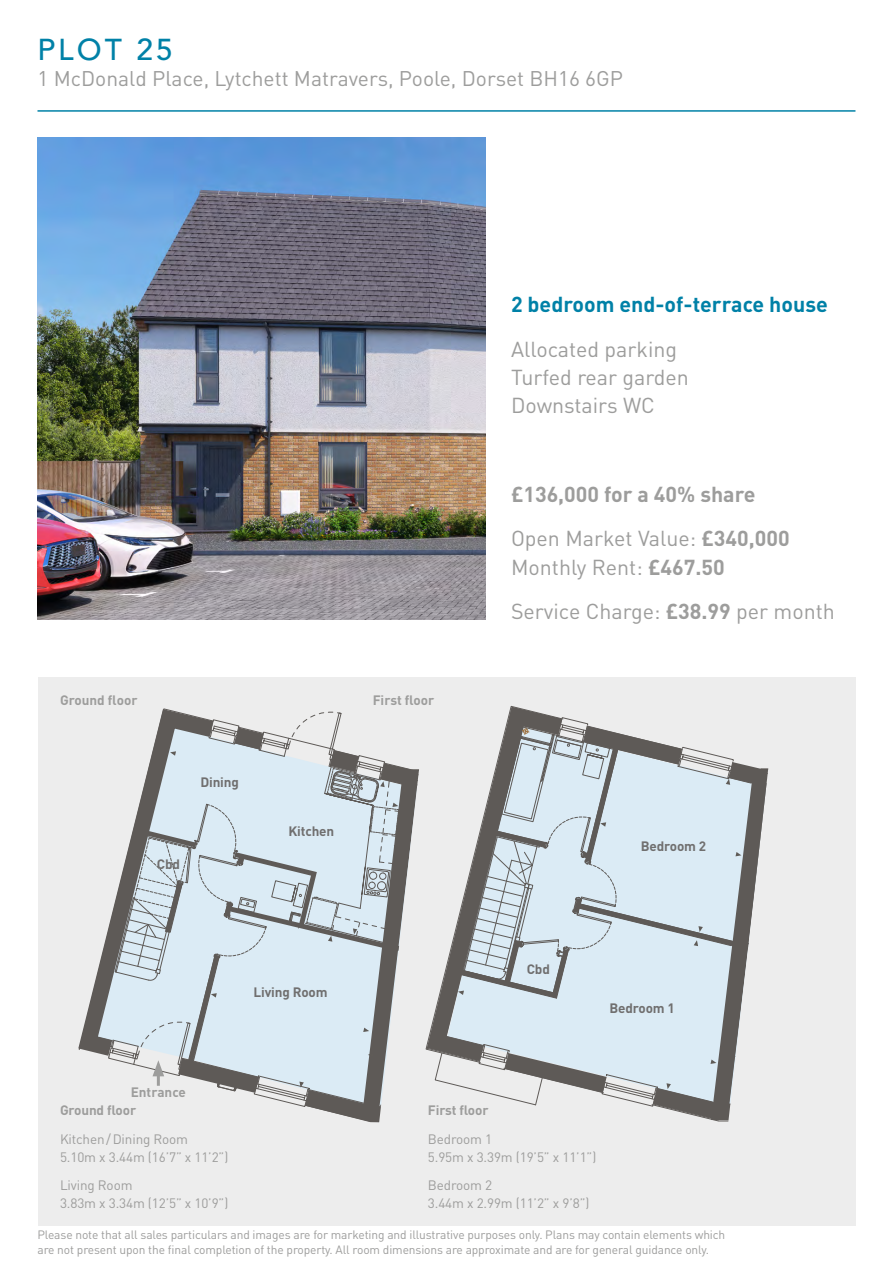
<style>
.page{position:relative;width:893px;height:1263px;background:#fff}
.page>*{position:absolute;margin:0;border:0;box-sizing:border-box;transform-origin:0 0}
.t1{font:500 30px "Avenir";letter-spacing:.1em;color:#0081a7}
.t2{font:21.45px/28px "DIN";color:#9d9d9c}
.t3{font:700 21.45px/44.5px "DIN";color:#9d9d9c}
.t4{font:700 21.45px "DIN";color:#0081a7}
.t5{font:21px "DIN";color:#9d9d9c}
.t6{font:13.5px/18px "DIN";letter-spacing:-.01em;color:#9d9d9c}
.t7{font:700 13.5px "DIN";letter-spacing:-.01em;color:#9d9d9c}
.t8{font:700 13.5px "DIN";letter-spacing:-.01em;color:#706f6f}
.t9{font:12px/15px "DIN";letter-spacing:-.01em;color:#9d9d9c}
.s1{font-weight:400}
.s2{font-weight:700}
</style>
<div class="page">
<hr style="left:38px;top:110px;width:817px;height:2px;background:#0081a7">
<div style="left:38px;top:677px;width:817px;height:548px;background:#ededed"></div>
<svg style="left:78px;top:708px;width:96px;height:342px"></svg>
<svg style="left:91px;top:711px;width:678px;height:412px"></svg>
<img style="left:38px;top:138px;width:447px;height:481px">
<h1 class="t1" style="left:38px;top:33px;width:137px">PLOT 25</h1>
<h3 class="t5" style="left:38px;top:65px;width:587px">1 McDonald Place, Lytchett Matravers, Poole, Dorset BH16 6GP</h3>
<h2 class="t4" style="left:511px;top:291px;width:318px">2 bedroom end-of-terrace house</h2>
<h2 class="t2" style="left:511px;top:335px;width:179px">Allocated parking<br>Turfed rear garden<br>Downstairs WC</h2>
<p class="t7" style="left:60px;top:692px;width:79px">Ground floor</p>
<p class="t7" style="left:373px;top:692px;width:63px">First floor</p>
<p class="t8" style="left:200px;top:773px;width:40px">Dining</p>
<p class="t8" style="left:157px;top:855px;width:25px">Cbd</p>
<p class="t8" style="left:288px;top:822px;width:47px">Kitchen</p>
<p class="t7" style="left:131px;top:1083px;width:57px">Entrance</p>
<p class="t8" style="left:253px;top:983px;width:76px">Living Room</p>
<h2 class="t3" style="left:511px;top:471px;width:280px">£136,000 for a 40% share<br><span class="s1">Open Market Value:</span> £340,000</h2>
<h2 class="t2" style="left:511px;top:544px;width:325px;line-height:44.5px">Monthly Rent: <span class="s2">£467.50<br></span>Service Charge: <span class="s2">£38.99</span> per month</h2>
<p class="t8" style="left:527px;top:960px;width:25px">Cbd</p>
<p class="t8" style="left:641px;top:837px;width:67px">Bedroom 2</p>
<p class="t8" style="left:609px;top:999px;width:67px">Bedroom 1</p>
<p class="t7" style="left:60px;top:1102px;width:78px">Ground floor</p>
<p class="t6" style="left:60px;top:1130px;width:170px">Kitchen / Dining Room<br>5.10m x 3.44m (16’7” x 11’2”)</p>
<p class="t6" style="left:60px;top:1176px;width:170px">Living Room<br>3.83m x 3.34m (12’5” x 10’9”)</p>
<p class="t7" style="left:428px;top:1102px;width:62px">First floor</p>
<p class="t6" style="left:428px;top:1130px;width:170px">Bedroom 1<br>5.95m x 3.39m (19’5” x 11’1”)</p>
<p class="t6" style="left:428px;top:1176px;width:163px">Bedroom 2<br>3.44m x 2.99m (11’2” x 9’8”)</p>
<p class="t9" style="left:38px;top:1227px;width:689px">Please note that all sales particulars and images are for marketing and illustrative purposes only. Plans may contain elements which are not present upon the final completion of the property. All room dimensions are approximate and are for general guidance only.</p>
</div>
